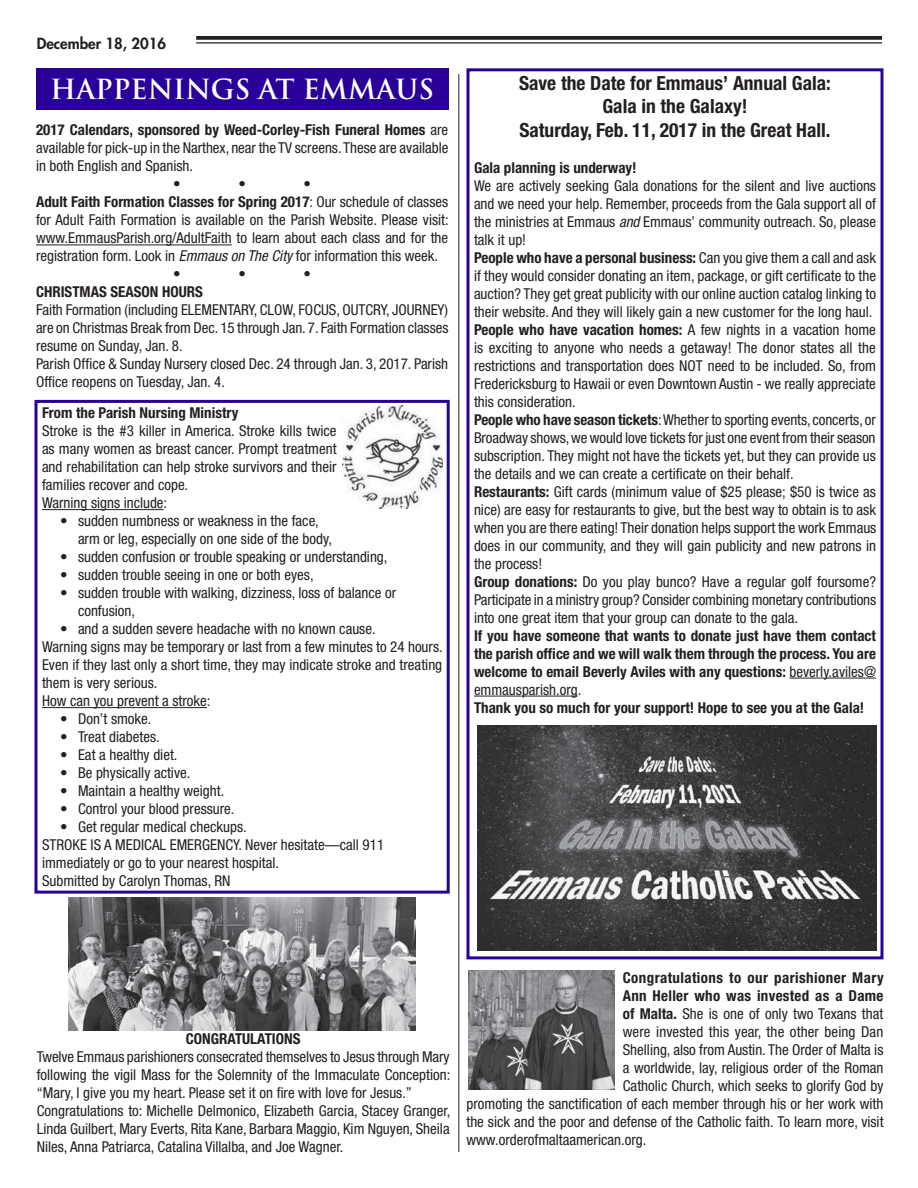
<style>
.page{position:relative;width:918px;height:1188px;background:#fff}
.page>*{position:absolute;margin:0;border:0;box-sizing:border-box;transform-origin:0 0}
.t1{font:700 27px "Trajan Pro";color:#fff}
.t2{font:700 condensed 19.5px/23.4px "Helvetica Neue LT Std";color:#231f20;text-align:center}
.t3{font:condensed 15px/18px "Helvetica Neue LT Std";color:#231f20}
.t4{font:700 condensed 15px/18px "Helvetica Neue LT Std";color:#231f20;text-align:justify}
.t5{font:700 condensed 15px "Helvetica Neue LT Std";letter-spacing:.025em;color:#231f20}
.t6{font:700 condensed 15px "Helvetica Neue LT Std";letter-spacing:.02em;color:#231f20}
.t7{font:800 15px "Futura Std";color:#231f20}
.s1{font-weight:400}
.s2{font-style:italic}
.s3{font-weight:700}
</style>
<div class="page">
<div style="left:36px;top:68px;width:412px;height:42px;background:#290098"></div>
<svg style="left:196px;top:36px;width:686px;height:4px;fill:#231f20"></svg>
<hr style="left:196px;top:42px;width:686px;height:2px;background:#231f20">
<hr style="left:459px;top:74px;width:1px;height:1078px;background:#231f20">
<hr style="left:36px;top:245px;width:196px;height:1px;background:#231f20">
<hr style="left:789px;top:678px;width:87px;height:1px;background:#231f20">
<hr style="left:474px;top:696px;width:104px;height:1px;background:#231f20">
<div style="left:466px;top:68px;width:418px;height:891px;border:3px solid #290098"></div>
<img style="left:477px;top:725px;width:400px;height:225px">
<hr style="left:42px;top:509px;width:122px;height:1px;background:#231f20">
<hr style="left:42px;top:707px;width:165px;height:1px;background:#231f20">
<div style="left:34px;top:400px;width:416px;height:494px;border:3px solid #290098"></div>
<img style="left:343px;top:406px;width:99px;height:103px">
<img style="left:68px;top:898px;width:348px;height:132px">
<img style="left:469px;top:971px;width:145px;height:119px">
<p class="t7" style="left:37px;top:34px;width:131px">December 18, 2016</p>
<h1 class="t1" style="left:50px;top:72px;width:385px">HAPPENINGS AT EMMAUS</h1>
<p class="t4" style="left:36px;top:121px;width:414px">2017 Calendars, sponsored by Weed-Corley-Fish Funeral Homes <span class="s1">are</span></p>
<p class="t3" style="left:36px;top:139px;width:414px">available for pick-up in the Narthex, near the TV screens. These are available</p>
<p class="t3" style="left:36px;top:157px;width:159px">in both English and Spanish.</p>
<p class="t3" style="left:173px;top:175px;width:9px">•</p>
<p class="t3" style="left:238px;top:175px;width:9px">•</p>
<p class="t3" style="left:303px;top:175px;width:9px">•</p>
<p class="t4" style="left:36px;top:193px;width:414px">Adult Faith Formation Classes for Spring 2017<span class="s1">: Our schedule of classes</span></p>
<p class="t3" style="left:36px;top:211px;width:414px">for Adult Faith Formation is available on the Parish Website. Please visit:</p>
<p class="t3" style="left:36px;top:229px;width:414px">www.EmmausParish.org/AdultFaith to learn about each class and for the</p>
<p class="t3" style="left:36px;top:247px;width:404px">registration form. Look in <span class="s2">Emmaus on The City</span> for information this week.</p>
<p class="t3" style="left:173px;top:265px;width:9px">•</p>
<p class="t3" style="left:238px;top:265px;width:9px">•</p>
<p class="t3" style="left:303px;top:265px;width:9px">•</p>
<p class="t4" style="left:36px;top:283px;width:168px">CHRISTMAS SEASON HOURS</p>
<p class="t3" style="left:36px;top:301px;width:414px">Faith Formation (including ELEMENTARY, CLOW, FOCUS, OUTCRY, JOURNEY) are on Christmas Break from Dec. 15 through Jan. 7. Faith Formation classes resume on Sunday, Jan. 8.<br>Parish Office &amp; Sunday Nursery closed Dec. 24 through Jan. 3, 2017. Parish Office reopens on Tuesday, Jan. 4.</p>
<p class="t4" style="left:42px;top:404px;width:198px">From the Parish Nursing Ministry</p>
<p class="t3" style="left:42px;top:422px;width:296px">Stroke is the #3 killer in America. Stroke kills twice as many women as breast cancer. Prompt treatment and rehabilitation can help stroke survivors and their families recover and cope.<br>Warning signs include:</p>
<p class="t3" style="left:78px;top:512px;width:256px;text-indent:-18px">• sudden numbness or weakness in the face, arm or leg, especially on one side of the body,</p>
<p class="t3" style="left:60px;top:548px;width:329px">• sudden confusion or trouble speaking or understanding,</p>
<p class="t3" style="left:60px;top:566px;width:255px">• sudden trouble seeing in one or both eyes,</p>
<p class="t3" style="left:78px;top:584px;width:320px;text-indent:-18px">• sudden trouble with walking, dizziness, loss of balance or confusion,</p>
<p class="t3" style="left:42px;top:620px;width:402px;text-indent:18px">• and a sudden severe headache with no known cause.<br>Warning signs may be temporary or last from a few minutes to 24 hours.<br>Even if they last only a short time, they may indicate stroke and treating them is very serious.<br>How can you prevent a stroke:</p>
<p class="t3" style="left:60px;top:710px;width:93px">• Don’t smoke.</p>
<p class="t3" style="left:60px;top:728px;width:101px">• Treat diabetes.</p>
<p class="t3" style="left:60px;top:746px;width:119px">• Eat a healthy diet.</p>
<p class="t3" style="left:60px;top:764px;width:132px">• Be physically active.</p>
<p class="t3" style="left:60px;top:782px;width:166px">• Maintain a healthy weight.</p>
<p class="t3" style="left:60px;top:800px;width:176px">• Control your blood pressure.</p>
<p class="t3" style="left:42px;top:818px;width:344px;text-indent:18px">• Get regular medical checkups.<br>STROKE IS A MEDICAL EMERGENCY. Never hesitate—call 911 immediately or go to your nearest hospital.<br>Submitted by Carolyn Thomas, RN</p>
<h2 class="t2" style="left:519px;top:71px;width:313px">Save the Date for Emmaus’ Annual Gala:<br>Gala in the Galaxy!<br>Saturday, Feb. 11, 2017 in the Great Hall.</h2>
<p class="t4" style="left:474px;top:158px;width:164px">Gala planning is underway!</p>
<p class="t3" style="left:474px;top:176px;width:404px">We are actively seeking Gala donations for the silent and live auctions and we need your help. Remember, proceeds from the Gala support all of the ministries at Emmaus <span class="s2">and</span> Emmaus’ community outreach. So, please talk it up!<br><span class="s3">People who have a personal business:</span> Can you give them a call and ask if they would consider donating an item, package, or gift certificate to the auction? They get great publicity with our online auction catalog linking to their website. And they will likely gain a new customer for the long haul.<br><span class="s3">People who have vacation homes:</span> A few nights in a vacation home is exciting to anyone who needs a getaway! The donor states all the restrictions and transportation does NOT need to be included. So, from Fredericksburg to Hawaii or even Downtown Austin - we really appreciate this consideration.<br><span class="s3">People who have season tickets</span>: Whether to sporting events, concerts, or Broadway shows, we would love tickets for just one event from their season subscription. They might not have the tickets yet, but they can provide us the details and we can create a certificate on their behalf.<br><span class="s3">Restaurants:</span> Gift cards (minimum value of $25 please; $50 is twice as nice) are easy for restaurants to give, but the best way to obtain is to ask when you are there eating! Their donation helps support the work Emmaus does in our community, and they will gain publicity and new patrons in the process!<br><span class="s3">Group donations:</span> Do you play bunco? Have a regular golf foursome?<br>Participate in a ministry group? Consider combining monetary contributions into one great item that your group can donate to the gala.</p>
<p class="t4" style="left:474px;top:626px;width:404px">If you have someone that wants to donate just have them contact the parish office and we will walk them through the process. You are welcome to email Beverly Aviles with any questions: <span class="s1">beverly.aviles@ emmausparish.org.</span></p>
<p class="t4" style="left:474px;top:698px;width:392px">Thank you so much for your support! Hope to see you at the Gala!</p>
<p class="t4" style="left:186px;top:1029px;width:116px">CONGRATULATIONS</p>
<p class="t3" style="left:37px;top:1048px;width:415px">Twelve Emmaus parishioners consecrated themselves to Jesus through Mary following the vigil Mass for the Solemnity of the Immaculate Conception: “Mary, I give you my heart. Please set it on fire with love for Jesus.” Congratulations to: Michelle Delmonico, Elizabeth Garcia, Stacey Granger, Linda Guilbert, Mary Everts, Rita Kane, Barbara Maggio, Kim Nguyen, Sheila Niles, Anna Patriarca, Catalina Villalba, and Joe Wagner.</p>
<p class="t5" style="left:623px;top:968px;width:262px">Congratulations to our parishioner Mary</p>
<p class="t6" style="left:623px;top:986px;width:262px">Ann Heller who was invested as a Dame</p>
<p class="t3" style="left:623px;top:1004px;width:262px"><span class="s3">of Malta.</span> She is one of only two Texans that</p>
<p class="t3" style="left:623px;top:1022px;width:262px">were invested this year, the other being Dan</p>
<p class="t3" style="left:623px;top:1040px;width:262px">Shelling, also from Austin. The Order of Malta is</p>
<p class="t3" style="left:623px;top:1058px;width:262px">a worldwide, lay, religious order of the Roman</p>
<p class="t3" style="left:623px;top:1076px;width:262px">Catholic Church, which seeks to glorify God by</p>
<p class="t3" style="left:466px;top:1094px;width:418px">promoting the sanctification of each member through his or her work with</p>
<p class="t3" style="left:466px;top:1112px;width:419px">the sick and the poor and defense of the Catholic faith. To learn more, visit</p>
<p class="t3" style="left:466px;top:1130px;width:181px">www.orderofmaltaamerican.org.</p>
</div>
